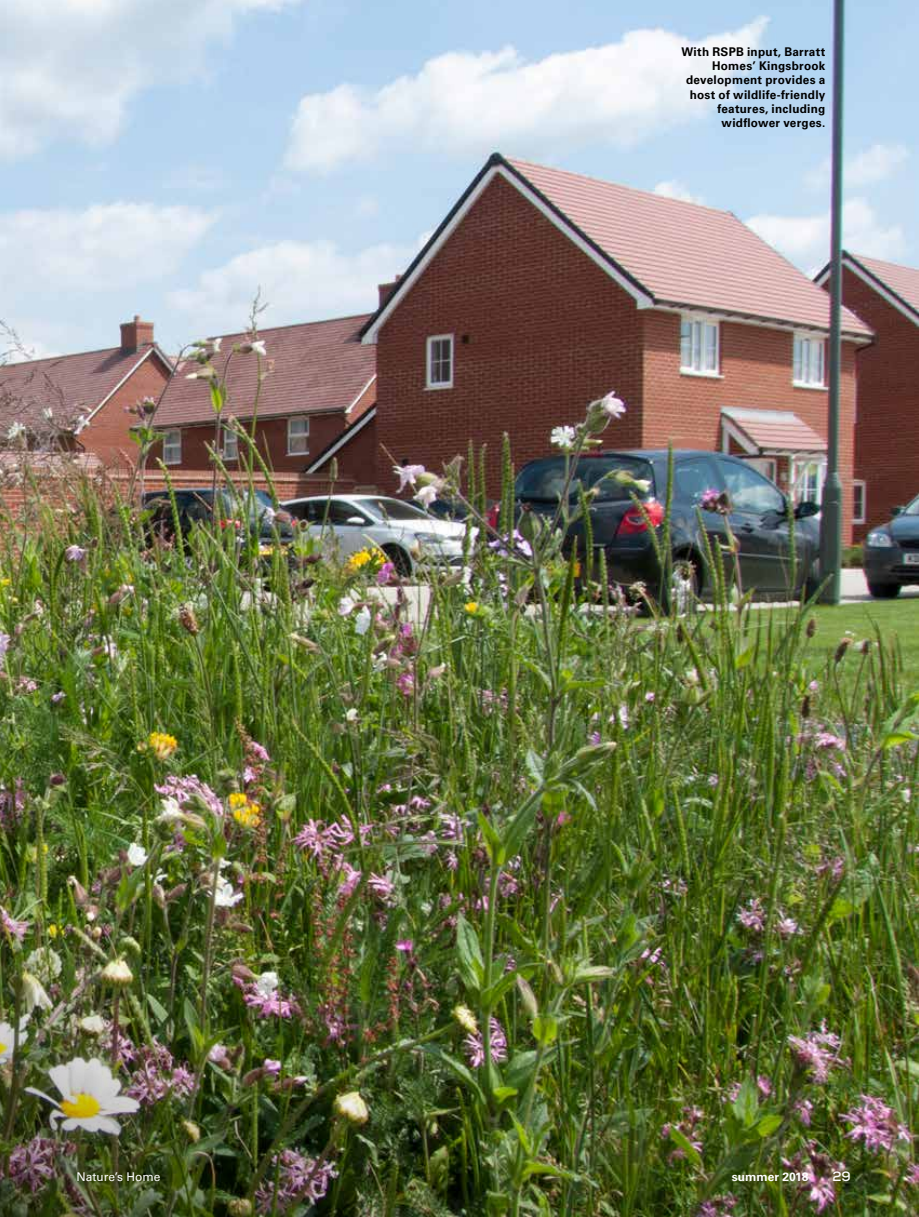
<style>
.page{position:relative;width:919px;height:1217px;background:#fff}
.page>*{position:absolute;margin:0;border:0;box-sizing:border-box;transform-origin:0 0}
.t1{font:700 13.5px "Nexa";color:#fff}
.t2{font:700 12px/14.2px "Univers LT Std";letter-spacing:.02em;color:#000;text-align:right}
.t3{font:12px "Univers LT Std";color:#fff}
.t4{font:700 12px "Univers LT Std";color:#fff}
</style>
<div class="page">
<img style="left:0;top:0;width:918px;height:1216px">
<img style="left:0;top:221px;width:486px;height:995px">
<p class="t2" style="left:681px;top:45px;width:145px">With RSPB input, Barratt<br>Homes’ Kingsbrook development provides a host of wildlife-friendly features, including widflower verges.</p>
<p class="t3" style="left:77px;top:1169px;width:85px">Nature’s Home</p>
<p class="t4" style="left:731px;top:1169px;width:78px">summer 2018</p>
<p class="t1" style="left:832px;top:1167px;width:20px">29</p>
</div>
